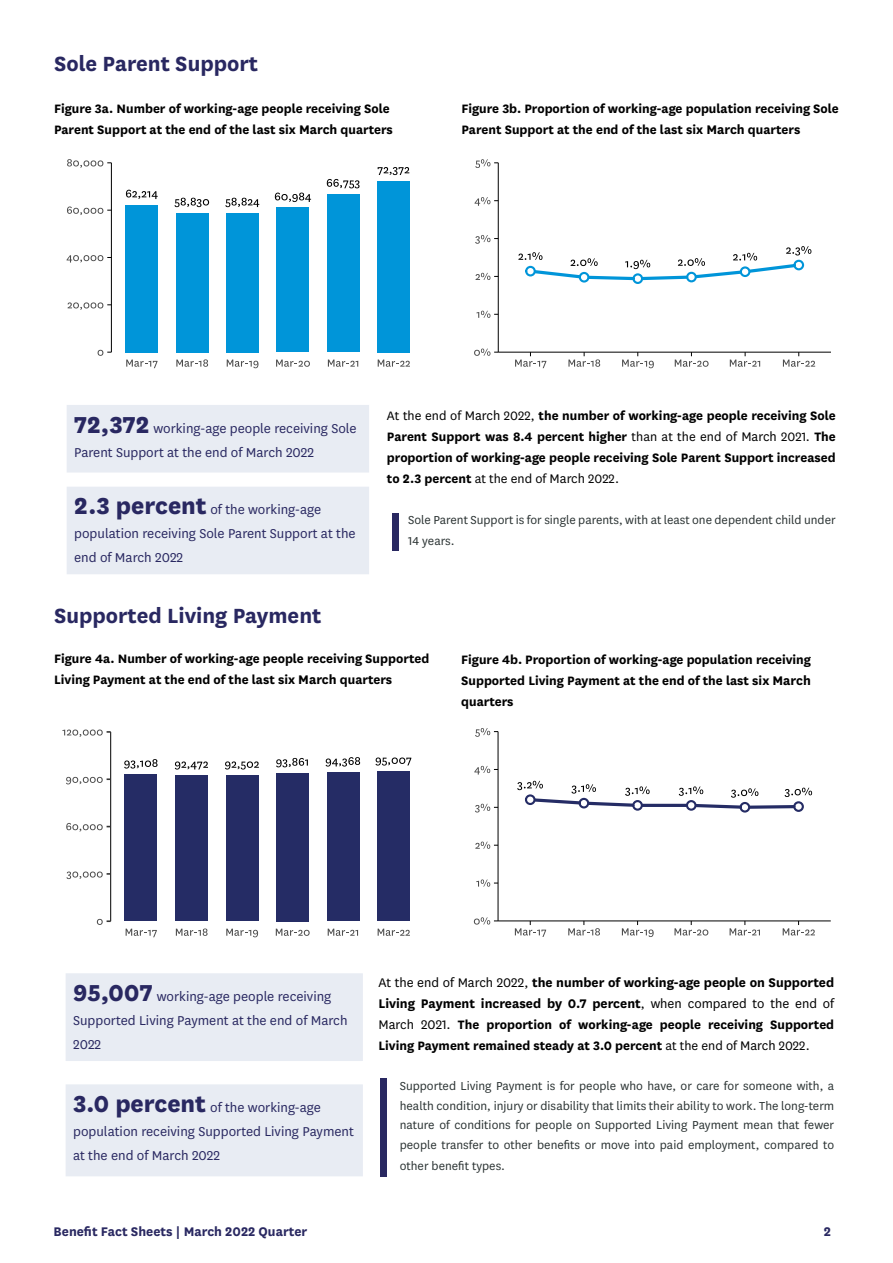
<style>
.page{position:relative;width:893px;height:1263px;background:#fff}
.page>*{position:absolute;margin:0;border:0;box-sizing:border-box;transform-origin:0 0}
.t1{font:700 24px "National";color:#292861}
.t2{font:15px/24px "National";color:#292861}
.t3{font:700 14.7px/21px "National";color:#000}
.t4{font:700 14.7px "National";color:#292861}
.t5{font:700 14.25px/21px "National";color:#000}
.t6{font:13.5px/19.5px "National";color:#2b3333}
.s1{font-size:14.7px}
.s2{font-weight:800;font-size:27px}
.s3{font-weight:400}
.s4{font-weight:400;font-size:14.7px}
</style>
<div class="page">
<div style="left:70px;top:409px;width:295px;height:60px;background:#e8ecf3"></div>
<div style="left:67px;top:405px;width:302px;height:67px;border:8px solid #e8ecf3"></div>
<div style="left:70px;top:490px;width:295px;height:80px;background:#e8ecf3"></div>
<div style="left:67px;top:487px;width:302px;height:87px;border:8px solid #e8ecf3"></div>
<div style="left:69px;top:977px;width:290px;height:80px;background:#e8ecf3"></div>
<div style="left:66px;top:973px;width:297px;height:88px;border:8px solid #e8ecf3"></div>
<div style="left:69px;top:1088px;width:290px;height:84px;background:#e8ecf3"></div>
<div style="left:66px;top:1084px;width:297px;height:92px;border:8px solid #e8ecf3"></div>
<div style="left:380px;top:1078px;width:7px;height:99px;background:#292861"></div>
<div style="left:392px;top:513px;width:6px;height:37px;background:#292861"></div>
<svg style="left:632px;top:273px;width:11px;height:11px"></svg>
<svg style="left:518px;top:246px;width:293px;height:36px"></svg>
<hr style="left:498px;top:163px;width:1px;height:189px;background:#000">
<svg style="left:474px;top:348px;width:24px;height:8px"></svg>
<svg style="left:476px;top:311px;width:22px;height:7px"></svg>
<svg style="left:476px;top:273px;width:22px;height:7px"></svg>
<svg style="left:475px;top:235px;width:23px;height:9px"></svg>
<svg style="left:475px;top:197px;width:23px;height:9px"></svg>
<svg style="left:475px;top:159px;width:23px;height:9px"></svg>
<hr style="left:498px;top:352px;width:333px;height:1px;background:#000">
<svg style="left:515px;top:352px;width:31px;height:16px"></svg>
<svg style="left:568px;top:352px;width:32px;height:15px"></svg>
<svg style="left:622px;top:352px;width:32px;height:16px"></svg>
<svg style="left:675px;top:352px;width:34px;height:15px"></svg>
<svg style="left:730px;top:352px;width:30px;height:15px"></svg>
<svg style="left:783px;top:352px;width:32px;height:15px"></svg>
<div style="left:125px;top:205px;width:33px;height:147px;background:#0095d9"></div>
<div style="left:176px;top:213px;width:32px;height:139px;background:#0095d9"></div>
<div style="left:226px;top:213px;width:33px;height:139px;background:#0095d9"></div>
<div style="left:276px;top:208px;width:33px;height:144px;background:#0095d9"></div>
<div style="left:327px;top:194px;width:33px;height:158px;background:#0095d9"></div>
<div style="left:377px;top:181px;width:33px;height:171px;background:#0095d9"></div>
<svg style="left:126px;top:190px;width:32px;height:9px"></svg>
<svg style="left:174px;top:198px;width:35px;height:9px"></svg>
<svg style="left:225px;top:198px;width:34px;height:9px"></svg>
<svg style="left:275px;top:193px;width:36px;height:9px"></svg>
<svg style="left:327px;top:179px;width:33px;height:9px"></svg>
<svg style="left:378px;top:167px;width:31px;height:8px"></svg>
<hr style="left:111px;top:163px;width:1px;height:189px;background:#000">
<svg style="left:98px;top:350px;width:13px;height:6px"></svg>
<svg style="left:68px;top:302px;width:43px;height:8px"></svg>
<svg style="left:67px;top:255px;width:44px;height:8px"></svg>
<svg style="left:67px;top:206px;width:44px;height:9px"></svg>
<svg style="left:67px;top:159px;width:44px;height:9px"></svg>
<svg style="left:126px;top:360px;width:32px;height:8px"></svg>
<svg style="left:176px;top:359px;width:32px;height:8px"></svg>
<svg style="left:227px;top:360px;width:31px;height:8px"></svg>
<svg style="left:276px;top:360px;width:34px;height:7px"></svg>
<svg style="left:328px;top:360px;width:30px;height:7px"></svg>
<svg style="left:378px;top:360px;width:32px;height:7px"></svg>
<div style="left:125px;top:774px;width:32px;height:147px;background:#252c65"></div>
<div style="left:175px;top:775px;width:33px;height:146px;background:#252c65"></div>
<div style="left:226px;top:775px;width:32px;height:146px;background:#252c65"></div>
<div style="left:276px;top:773px;width:33px;height:148px;background:#252c65"></div>
<div style="left:327px;top:772px;width:32px;height:149px;background:#252c65"></div>
<div style="left:377px;top:771px;width:33px;height:150px;background:#252c65"></div>
<svg style="left:124px;top:759px;width:34px;height:9px"></svg>
<svg style="left:175px;top:761px;width:33px;height:8px"></svg>
<svg style="left:225px;top:761px;width:34px;height:8px"></svg>
<svg style="left:276px;top:758px;width:32px;height:9px"></svg>
<svg style="left:326px;top:757px;width:34px;height:9px"></svg>
<svg style="left:375px;top:757px;width:36px;height:8px"></svg>
<hr style="left:110px;top:732px;width:1px;height:189px;background:#000">
<svg style="left:97px;top:919px;width:14px;height:6px"></svg>
<svg style="left:66px;top:871px;width:45px;height:8px"></svg>
<svg style="left:66px;top:823px;width:45px;height:8px"></svg>
<svg style="left:66px;top:777px;width:45px;height:7px"></svg>
<svg style="left:62px;top:729px;width:49px;height:8px"></svg>
<svg style="left:126px;top:929px;width:31px;height:8px"></svg>
<svg style="left:176px;top:928px;width:32px;height:8px"></svg>
<svg style="left:226px;top:929px;width:32px;height:8px"></svg>
<svg style="left:276px;top:929px;width:34px;height:7px"></svg>
<svg style="left:328px;top:929px;width:30px;height:7px"></svg>
<svg style="left:378px;top:929px;width:32px;height:7px"></svg>
<svg style="left:740px;top:802px;width:10px;height:10px"></svg>
<svg style="left:793px;top:801px;width:11px;height:11px"></svg>
<svg style="left:517px;top:781px;width:295px;height:29px"></svg>
<hr style="left:498px;top:732px;width:1px;height:189px;background:#000">
<svg style="left:474px;top:917px;width:24px;height:8px"></svg>
<svg style="left:476px;top:879px;width:22px;height:8px"></svg>
<svg style="left:475px;top:841px;width:23px;height:8px"></svg>
<svg style="left:475px;top:804px;width:23px;height:8px"></svg>
<svg style="left:474px;top:766px;width:24px;height:8px"></svg>
<svg style="left:475px;top:728px;width:23px;height:9px"></svg>
<hr style="left:498px;top:921px;width:333px;height:1px;background:#000">
<svg style="left:515px;top:921px;width:31px;height:16px"></svg>
<svg style="left:568px;top:921px;width:32px;height:14px"></svg>
<svg style="left:622px;top:921px;width:32px;height:16px"></svg>
<svg style="left:674px;top:921px;width:34px;height:14px"></svg>
<svg style="left:730px;top:921px;width:30px;height:14px"></svg>
<svg style="left:783px;top:921px;width:32px;height:14px"></svg>
<h1 class="t1" style="left:54px;top:47px;width:206px">Sole Parent Support</h1>
<p class="t5" style="left:54px;top:97px;width:340px">Figure 3a. Number of working-age people receiving Sole<br>Parent Support at the end of the last six <span class="s1">March</span> quarters</p>
<p class="t5" style="left:461px;top:97px;width:379px">Figure 3b. Proportion of working-age population receiving Sole<br>Parent Support at the end of the last six <span class="s1">March</span> quarters</p>
<p class="t2" style="left:74px;top:415px;width:284px"><span class="s2">72,372</span> working-age people receiving Sole<br>Parent Support at the end of March 2022</p>
<p class="t2" style="left:74px;top:497px;width:283px"><span class="s2">2.3 percent</span> of the working-age population receiving Sole Parent Support at the end of March 2022</p>
<h1 class="t1" style="left:54px;top:599px;width:269px">Supported Living Payment</h1>
<p class="t5" style="left:387px;top:405px;width:450px;text-align:justify"><span class="s3">At the end of</span> <span class="s4">March</span> <span class="s3">2022,</span> the number of working-age people receiving Sole Parent Support was 8.4 percent higher <span class="s3">than at the end of</span> <span class="s4">March</span> <span class="s3">2021.</span> The proportion of working-age people receiving Sole Parent Support increased to 2.3 percent <span class="s3">at the end of</span> <span class="s4">March</span> <span class="s3">2022.</span></p>
<p class="t6" style="left:408px;top:509px;width:429px;line-height:21px">Sole Parent Support is for single parents, with at least one dependent child under<br>14 years.</p>
<p class="t5" style="left:54px;top:647px;width:377px">Figure 4a. Number of working-age people receiving Supported<br>Living Payment at the end of the last six <span class="s1">March</span> quarters</p>
<p class="t5" style="left:461px;top:648px;width:351px;text-align:justify">Figure 4b. Proportion of working-age population receiving Supported Living Payment at the end of the last six <span class="s1">March </span>quarters</p>
<p class="t2" style="left:73px;top:984px;width:276px"><span class="s2">95,007</span> working-age people receiving<br>Supported Living Payment at the end of March<br>2022</p>
<p class="t2" style="left:73px;top:1095px;width:282px"><span class="s2">3.0 percent</span> of the working-age population receiving Supported Living Payment at the end of March 2022</p>
<p class="t3" style="left:378px;top:971px;width:457px"><span class="s3">At the end of March 2022,</span> the number of working-age people on Supported<br>Living Payment increased by 0.7 percent<span class="s3">, when compared to the end of</span></p>
<p class="t5" style="left:378px;top:1013px;width:457px"><span class="s4">March 2021.</span> The proportion of working-age people receiving Supported<br>Living Payment remained steady at 3.0 percent <span class="s3">at the end of</span> <span class="s4">March</span> <span class="s3">2022.</span></p>
<p class="t6" style="left:400px;top:1076px;width:436px;text-align:justify">Supported Living Payment is for people who have, or care for someone with, a health condition, injury or disability that limits their ability to work. The long-term nature of conditions for people on Supported Living Payment mean that fewer people transfer to other benefits or move into paid employment, compared to</p>
<p class="t6" style="left:400px;top:1155px;width:107px">other benefit types.</p>
<p class="t4" style="left:54px;top:1221px;width:255px">Benefit Fact Sheets | March 2022 Quarter</p>
<p class="t4" style="left:824px;top:1221px;width:9px">2</p>
</div>
